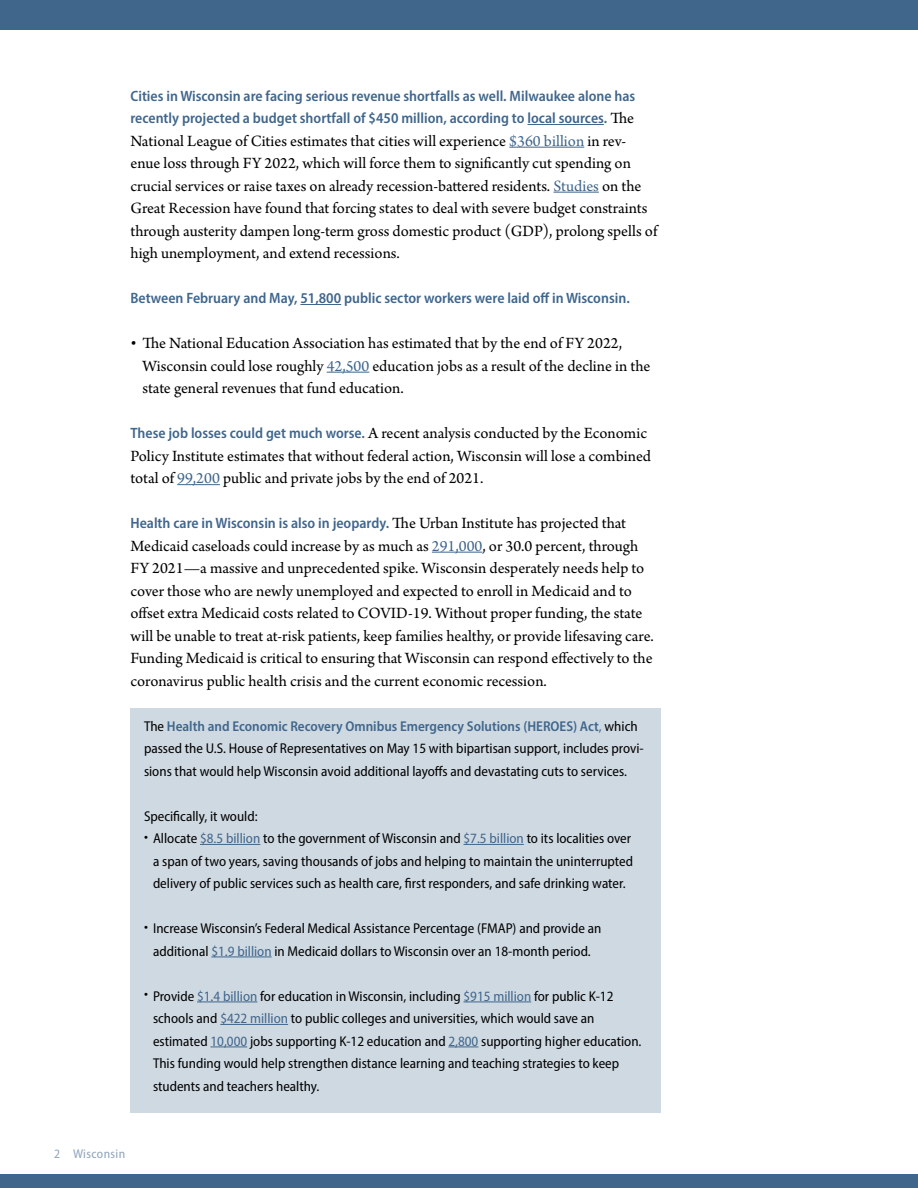
<style>
.page{position:relative;width:918px;height:1188px;background:#fff}
.page>*{position:absolute;margin:0;border:0;box-sizing:border-box;transform-origin:0 0}
.t1{font:16.5px/22.5px "Arno Pro";color:#000}
.t2{font:600 semi-condensed 15px/22.5px "Myriad Pro";color:#40668c}
.t3{font:semi-condensed 14.25px/22.5px "Myriad Pro";color:#000}
.t4{font:semi-condensed 12.75px "Myriad Pro";letter-spacing:.03em;color:#8da3ba}
.s1{font-family:"Arno Pro";font-weight:400;font-stretch:normal;font-size:16.5px;color:#000}
.s2{color:#40668c}
.s3{font-family:"Myriad Pro";font-weight:600;font-stretch:semi-condensed;font-size:15px;color:#40668c}
.s4{font-weight:600;color:#40668c}
</style>
<div class="page">
<hr style="left:527px;top:124px;width:77px;height:1px;background:#40668c">
<hr style="left:509px;top:147px;width:75px;height:1px;background:#40668c">
<hr style="left:553px;top:192px;width:46px;height:1px;background:#40668c">
<hr style="left:300px;top:304px;width:41px;height:1px;background:#40668c">
<hr style="left:327px;top:372px;width:42px;height:1px;background:#40668c">
<hr style="left:177px;top:484px;width:43px;height:1px;background:#40668c">
<hr style="left:432px;top:552px;width:50px;height:1px;background:#40668c">
<div style="left:0;top:0;width:918px;height:30px;background:#40668c"></div>
<div style="left:0;top:1174px;width:918px;height:14px;background:#40668c"></div>
<div style="left:130px;top:708px;width:532px;height:405px;background:#cfd9e2"></div>
<hr style="left:200px;top:844px;width:60px;height:1px;background:#40668c">
<hr style="left:464px;top:844px;width:60px;height:1px;background:#40668c">
<hr style="left:211px;top:957px;width:61px;height:1px;background:#40668c">
<hr style="left:197px;top:1002px;width:60px;height:1px;background:#40668c">
<hr style="left:463px;top:1002px;width:68px;height:1px;background:#40668c">
<hr style="left:220px;top:1024px;width:68px;height:1px;background:#40668c">
<hr style="left:210px;top:1047px;width:37px;height:1px;background:#40668c">
<hr style="left:448px;top:1047px;width:30px;height:1px;background:#40668c">
<p class="t2" style="left:130px;top:84px;width:506px">Cities in Wisconsin are facing serious revenue shortfalls as well. Milwaukee alone has recently projected a budget shortfall of $450 million, according to local sources. <span class="s1">The</span></p>
<p class="t1" style="left:130px;top:130px;width:528px">National League of Cities estimates that cities will experience <span class="s2">$360 billion</span> in rev&shy;enue loss through FY 2022, which will force them to significantly cut spending on crucial services or raise taxes on already recession-battered residents. <span class="s2">Studies</span> on the Great Recession have found that forcing states to deal with severe budget constraints through austerity dampen long-term gross domestic product (GDP), prolong spells of high unemployment, and extend recessions.</p>
<p class="t2" style="left:130px;top:286px;width:501px">Between February and May, 51,800 public sector workers were laid off in Wisconsin.</p>
<p class="t1" style="left:142px;top:333px;width:509px;text-indent:-12px">• The National Education Association has estimated that by the end of FY 2022,<br>Wisconsin could lose roughly <span class="s2">42,500</span> education jobs as a result of the decline in the state general revenues that fund education.</p>
<p class="t1" style="left:130px;top:423px;width:522px"><span class="s3">These job losses could get much worse.</span> A recent analysis conducted by the Economic<br>Policy Institute estimates that without federal action, Wisconsin will lose a combined total of <span class="s2">99,200</span> public and private jobs by the end of 2021.</p>
<p class="t2" style="left:130px;top:511px;width:497px">Health care in Wisconsin is also in jeopardy. <span class="s1">The Urban Institute has projected that</span></p>
<p class="t1" style="left:131px;top:535px;width:525px">Medicaid caseloads could increase by as much as <span class="s2">291,000</span>, or 30.0 percent, through FY 2021—a massive and unprecedented spike. Wisconsin desperately needs help to cover those who are newly unemployed and expected to enroll in Medicaid and to offset extra Medicaid costs related to COVID-19. Without proper funding, the state will be unable to treat at-risk patients, keep families healthy, or provide lifesaving care.<br>Funding Medicaid is critical to ensuring that Wisconsin can respond effectively to the coronavirus public health crisis and the current economic recession.</p>
<p class="t3" style="left:144px;top:714px;width:501px">The <span class="s4">Health and Economic Recovery Omnibus Emergency Solutions (HEROES) Act</span><span class="s2">,</span> which passed the U.S. House of Representatives on May 15 with bipartisan support, includes provi&shy;sions that would help Wisconsin avoid additional layoffs and devastating cuts to services.</p>
<p class="t3" style="left:144px;top:804px;width:115px">Specifically, it would:</p>
<p class="t3" style="left:153px;top:827px;width:482px;text-indent:-9px">• Allocate <span class="s2">$8.5 billion</span> to the government of Wisconsin and <span class="s2">$7.5 billion</span> to its localities over a span of two years, saving thousands of jobs and helping to maintain the uninterrupted delivery of public services such as health care, first responders, and safe drinking water.</p>
<p class="t3" style="left:144px;top:917px;width:459px;text-align:center">• Increase Wisconsin’s Federal Medical Assistance Percentage (FMAP) and provide an additional <span class="s2">$1.9 billion</span> in Medicaid dollars to Wisconsin over an 18-month period.</p>
<p class="t3" style="left:153px;top:984px;width:490px;text-indent:-9px">• Provide <span class="s2">$1.4 billion</span> for education in Wisconsin, including <span class="s2">$915 million</span> for public K-12 schools and <span class="s2">$422 million</span> to public colleges and universities, which would save an estimated <span class="s2">10,000</span> jobs supporting K-12 education and <span class="s2">2,800</span> supporting higher education.<br>This funding would help strengthen distance learning and teaching strategies to keep students and teachers healthy.</p>
<p class="t4" style="left:54px;top:1146px;width:73px">2 Wisconsin</p>
</div>
